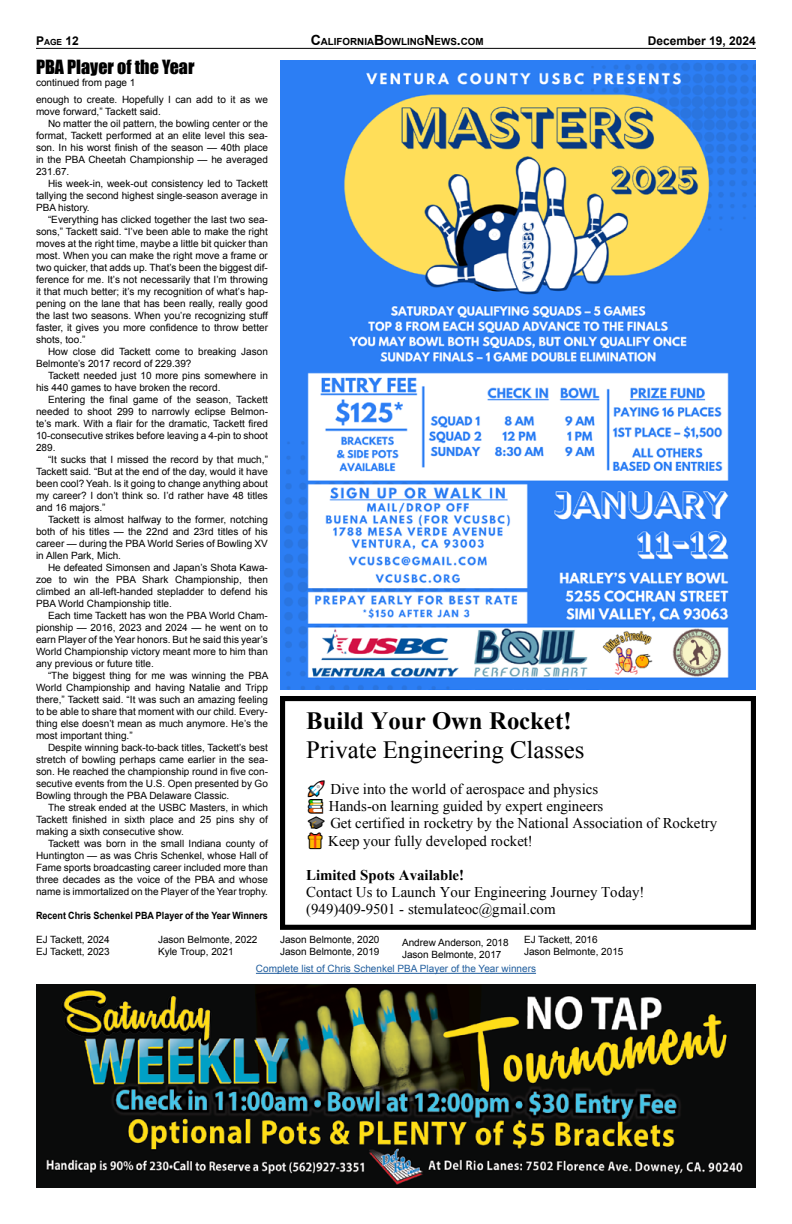
<style>
.page{position:relative;width:792px;height:1224px;background:#fff}
.page>*{position:absolute;margin:0;border:0;box-sizing:border-box;transform-origin:0 0}
.t1{font:24.8px "Times New Roman";color:#000}
.t2{font:700 24.8px "Times New Roman";color:#000}
.t3{font:18px "Impact";color:#000}
.t4{font:14.9px/17.2px "Times New Roman";color:#000}
.t5{font:700 14.9px "Times New Roman";color:#000}
.t6{font:700 12px "Arial";color:#000}
.t7{font:700 12px "Arial";color:#000}
.t8{font:10px/12px "Arial";color:#000;text-align:justify}
.t9{font:10px "Arial";color:#215e9e}
.t10{font:700 10px "Arial";color:#000;scale:.9 1}
.t11{font:700 9.8px "Arial";color:#000}
.s1{font-size:8.4px}
.s2{font-size:14px}
</style>
<div class="page">
<hr style="left:36px;top:48px;width:720px;height:1px;background:#000">
<div style="left:280px;top:696px;width:476px;height:234px;border:5px solid #000"></div>
<img style="left:280px;top:60px;width:476px;height:630px">
<img style="left:36px;top:984px;width:720px;height:204px">
<hr style="left:256px;top:973px;width:280px;height:1px;background:#215e9e">
<p class="t7" style="left:36px;top:33px;width:44px">P<span class="s1">AGE</span> 12</p>
<p class="t11" style="left:311px;top:35px;width:175px"><span class="s2">C</span>ALIFORNIA<span class="s2">B</span>OWLING<span class="s2">N</span> EWS<span class="s2">.</span>COM</p>
<p class="t6" style="left:648px;top:33px;width:110px">December 19, 2024</p>
<h2 class="t3" style="left:36px;top:53px;width:160px">PBA Player of the Year</h2>
<p class="t8" style="left:36px;top:77px;width:101px">continued from page 1</p>
<p class="t8" style="left:36px;top:94px;width:234px">enough to create. Hopefully I can add to it as we move forward,” Tackett said.</p>
<p class="t8" style="left:36px;top:118px;width:233px;text-indent:12px">No matter the oil pattern, the bowling center or the format, Tackett performed at an elite level this sea&shy;son. In his worst finish of the season — 40th place in the PBA Cheetah Championship — he averaged 231.67.</p>
<p class="t8" style="left:36px;top:178px;width:233px;text-indent:12px">His week-in, week-out consistency led to Tackett tallying the second highest single-season average in PBA history.</p>
<p class="t8" style="left:36px;top:214px;width:234px;text-indent:12px">“Everything has clicked together the last two sea&shy;sons,” Tackett said. “I’ve been able to make the right moves at the right time, maybe a little bit quicker than most. When you can make the right move a frame or two quicker, that adds up. That’s been the biggest dif&shy;ference for me. It’s not necessarily that I’m throwing it that much better; it’s my recognition of what’s hap&shy;pening on the lane that has been really, really good the last two seasons. When you’re recognizing stuff faster, it gives you more confidence to throw better shots, too.”</p>
<p class="t8" style="left:36px;top:346px;width:234px;text-indent:12px">How close did Tackett come to breaking Jason<br>Belmonte’s 2017 record of 229.39?</p>
<p class="t8" style="left:36px;top:370px;width:233px;text-indent:12px">Tackett needed just 10 more pins somewhere in his 440 games to have broken the record.</p>
<p class="t8" style="left:36px;top:394px;width:234px;text-indent:12px">Entering the final game of the season, Tackett needed to shoot 299 to narrowly eclipse Belmon&shy;te’s mark. With a flair for the dramatic, Tackett fired 10-consecutive strikes before leaving a 4-pin to shoot 289.</p>
<p class="t8" style="left:36px;top:454px;width:233px;text-indent:12px">“It sucks that I missed the record by that much,” Tackett said. “But at the end of the day, would it have been cool? Yeah. Is it going to change anything about my career? I don’t think so. I’d rather have 48 titles and 16 majors.”</p>
<p class="t8" style="left:36px;top:514px;width:233px;text-indent:12px">Tackett is almost halfway to the former, notching both of his titles — the 22nd and 23rd titles of his career — during the PBA World Series of Bowling XV in Allen Park, Mich.</p>
<p class="t8" style="left:36px;top:562px;width:233px;text-indent:12px">He defeated Simonsen and Japan’s Shota Kawa&shy;zoe to win the PBA Shark Championship, then climbed an all-left-handed stepladder to defend his PBA World Championship title.</p>
<p class="t8" style="left:36px;top:610px;width:233px;text-indent:12px">Each time Tackett has won the PBA World Cham&shy;pionship — 2016, 2023 and 2024 — he went on to earn Player of the Year honors. But he said this year’s World Championship victory meant more to him than any previous or future title.</p>
<p class="t8" style="left:36px;top:670px;width:234px;text-indent:12px">“The biggest thing for me was winning the PBA World Championship and having Natalie and Tripp there,” Tackett said. “It was such an amazing feeling to be able to share that moment with our child. Every&shy;thing else doesn’t mean as much anymore. He’s the most important thing.”</p>
<p class="t8" style="left:36px;top:742px;width:234px;text-indent:12px">Despite winning back-to-back titles, Tackett’s best stretch of bowling perhaps came earlier in the sea&shy;son. He reached the championship round in five con&shy;secutive events from the U.S. Open presented by Go Bowling through the PBA Delaware Classic.</p>
<p class="t8" style="left:36px;top:802px;width:233px;text-indent:12px">The streak ended at the USBC Masters, in which Tackett finished in sixth place and 25 pins shy of making a sixth consecutive show.</p>
<p class="t8" style="left:36px;top:838px;width:233px;text-indent:12px">Tackett was born in the small Indiana county of Huntington — as was Chris Schenkel, whose Hall of Fame sports broadcasting career included more than three decades as the voice of the PBA and whose name is immortalized on the Player of the Year trophy.</p>
<p class="t10" style="left:36px;top:909px;width:259px">Recent Chris Schenkel PBA Player of the Year Winners</p>
<p class="t8" style="left:36px;top:934px;width:75px">EJ Tackett, 2024<br>EJ Tackett, 2023</p>
<h1 class="t2" style="left:306px;top:704px;width:267px">Build Your Own Rocket!</h1>
<h1 class="t1" style="left:306px;top:733px;width:280px">Private Engineering Classes</h1>
<h3 class="t4" style="left:328px;top:780px;width:390px">Dive into the world of aerospace and physics<br>Hands-on learning guided by expert engineers<br>Get certified in rocketry by the National Association of Rocketry Keep your fully developed rocket!</h3>
<h3 class="t5" style="left:306px;top:865px;width:159px">Limited Spots Available!</h3>
<h3 class="t4" style="left:306px;top:883px;width:340px">Contact Us to Launch Your Engineering Journey Today! (949)409-9501 - stemulateoc@gmail.com</h3>
<p class="t8" style="left:158px;top:934px;width:101px">Jason Belmonte, 2022<br>Kyle Troup, 2021</p>
<p class="t8" style="left:280px;top:934px;width:101px">Jason Belmonte, 2020<br>Jason Belmonte, 2019</p>
<p class="t8" style="left:402px;top:936px;width:108px">Andrew Anderson, 2018<br>Jason Belmonte, 2017</p>
<p class="t8" style="left:524px;top:934px;width:101px">EJ Tackett, 2016<br>Jason Belmonte, 2015</p>
<p class="t9" style="left:256px;top:962px;width:282px">Complete list of Chris Schenkel PBA Player of the Year winners</p>
</div>
